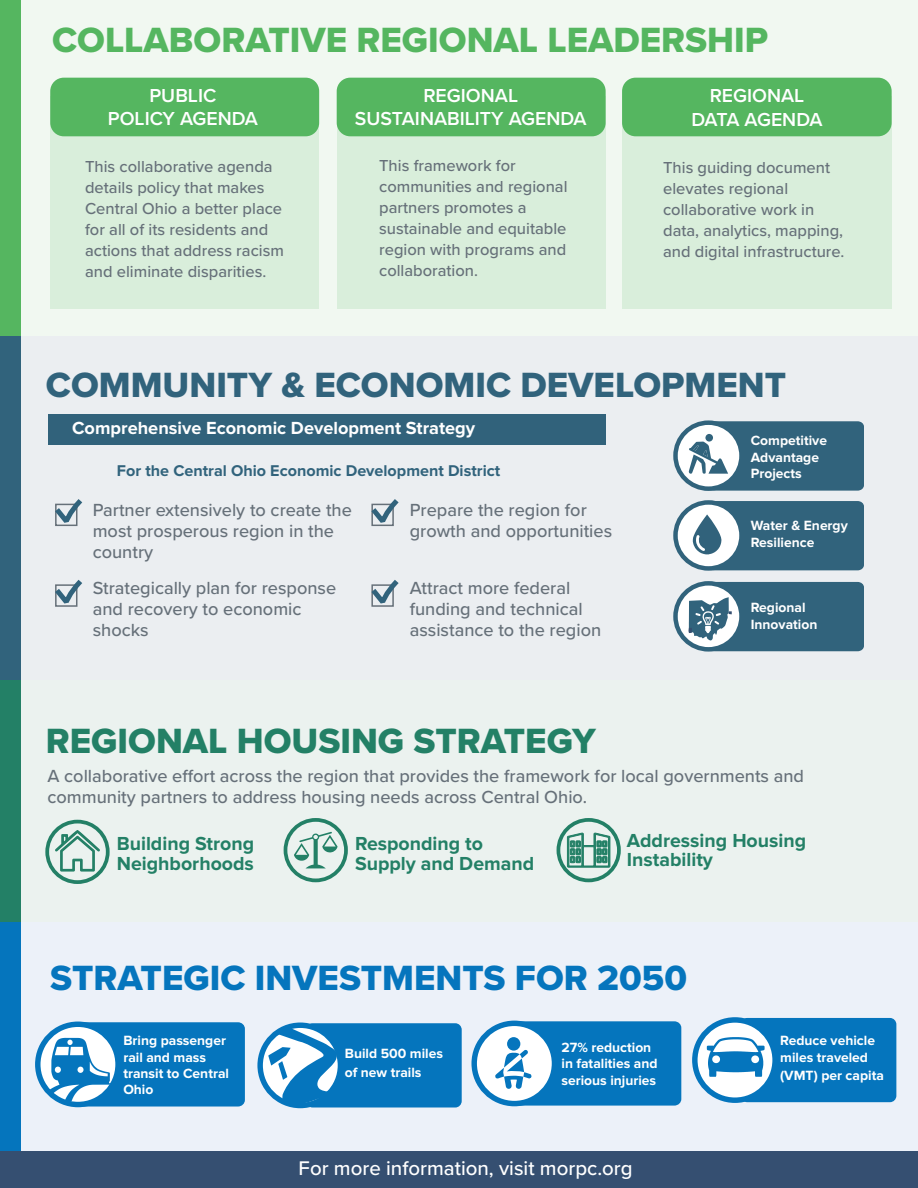
<style>
.page{position:relative;width:918px;height:1188px;background:#fff}
.page>*{position:absolute;margin:0;border:0;box-sizing:border-box;transform-origin:0 0}
.t1{font:36.3px "Proxima Nova Extrabld";color:#55b660}
.t2{font:36.3px "Proxima Nova Extrabld";color:#31637c}
.t3{font:36.3px "Proxima Nova Extrabld";color:#0575bd}
.t4{font:36.3px "Proxima Nova Extrabld";color:#238066}
.t5{font:500 20.55px "Proxima Nova";color:#fff}
.t6{font:700 19.5px/19.5px "Proxima Nova";color:#238066}
.t7{font:600 19.5px/23.4px "Proxima Nova";color:#fff;text-align:center}
.t8{font:600 19.5px "Proxima Nova";letter-spacing:-.035em;color:#fff}
.t9{font:500 18.15px/21px "Proxima Nova";color:#667079}
.t10{font:700 18.15px "Proxima Nova";color:#fff}
.t11{font:500 16.5px/21px "Proxima Nova";color:#667079}
.t12{font:700 16.2px "Proxima Nova";color:#31637c}
.t13{font:700 13.8px/16.6px "Proxima Nova";color:#fff}
</style>
<div class="page">
<div style="left:0;top:0;width:918px;height:345px;background:#f1f8f1"></div>
<div style="left:6px;top:336px;width:912px;height:344px;background:#ebeef1"></div>
<div style="left:6px;top:680px;width:912px;height:242px;background:#ebf2ef"></div>
<div style="left:1px;top:922px;width:917px;height:230px;background:#ecf1f9"></div>
<div style="left:0;top:0;width:21px;height:341px;background:#55b660"></div>
<div style="left:0;top:337px;width:21px;height:343px;background:#31637c"></div>
<div style="left:0;top:680px;width:21px;height:242px;background:#238066"></div>
<div style="left:0;top:922px;width:21px;height:230px;background:#0575bd"></div>
<div style="left:50px;top:96px;width:269px;height:213px;background:#d9eedb"></div>
<div style="left:337px;top:96px;width:269px;height:213px;background:#d9eedb"></div>
<div style="left:622px;top:96px;width:270px;height:213px;background:#d9eedb"></div>
<div style="left:50px;top:78px;width:269px;height:58px;background:#55b660;border-radius:13px"></div>
<div style="left:337px;top:78px;width:269px;height:58px;background:#55b660;border-radius:13px"></div>
<div style="left:622px;top:78px;width:270px;height:58px;background:#55b660;border-radius:13px"></div>
<div style="left:0;top:1151px;width:918px;height:37px;background:#354f71"></div>
<div style="left:76px;top:1022px;width:169px;height:85px;background:#0575bd;border-radius:7px"></div>
<svg style="left:38px;top:1024px;width:80px;height:81px"></svg>
<div style="left:35px;top:1022px;width:86px;height:85px;border:5px solid #0575bd;border-radius:50%"></div>
<div style="left:306px;top:1023px;width:156px;height:85px;background:#0575bd;border-radius:6px"></div>
<svg style="left:260px;top:1025px;width:80px;height:81px"></svg>
<div style="left:257px;top:1023px;width:86px;height:85px;border:5px solid #0575bd;border-radius:50%"></div>
<div style="left:513px;top:1021px;width:168px;height:85px;background:#0575bd;border-radius:7px"></div>
<svg style="left:474px;top:1023px;width:80px;height:81px;background:#deecf6"></svg>
<div style="left:471px;top:1021px;width:86px;height:85px;border:5px solid #0575bd;border-radius:50%"></div>
<div style="left:741px;top:1018px;width:155px;height:84px;background:#0575bd;border-radius:6px"></div>
<svg style="left:695px;top:1020px;width:80px;height:80px;background:#d6e8f4"></svg>
<div style="left:692px;top:1017px;width:86px;height:86px;border:5px solid #0575bd;border-radius:50%"></div>
<svg style="left:676px;top:423px;width:66px;height:66px"></svg>
<div style="left:673px;top:420px;width:71px;height:71px;border:4px solid #31637c;border-radius:50%"></div>
<svg style="left:676px;top:502px;width:66px;height:66px"></svg>
<div style="left:673px;top:500px;width:71px;height:71px;border:4px solid #31637c;border-radius:50%"></div>
<svg style="left:676px;top:583px;width:66px;height:66px"></svg>
<div style="left:673px;top:581px;width:71px;height:71px;border:4px solid #31637c;border-radius:50%"></div>
<svg style="left:268px;top:1026px;width:69px;height:79px"></svg>
<svg style="left:707px;top:1037px;width:58px;height:40px"></svg>
<div style="left:49px;top:414px;width:557px;height:30px;background:#31627b"></div>
<svg style="left:54px;top:829px;width:47px;height:43px"></svg>
<svg style="left:567px;top:832px;width:44px;height:36px"></svg>
<svg style="left:294px;top:832px;width:44px;height:36px"></svg>
<div style="left:45px;top:820px;width:65px;height:64px;border:4px solid #238066;border-radius:50%"></div>
<div style="left:284px;top:818px;width:64px;height:64px;border:4px solid #238066;border-radius:50%"></div>
<div style="left:557px;top:818px;width:64px;height:64px;border:4px solid #238066;border-radius:50%"></div>
<svg style="left:55px;top:499px;width:28px;height:27px"></svg>
<svg style="left:371px;top:499px;width:28px;height:27px"></svg>
<svg style="left:55px;top:579px;width:28px;height:28px"></svg>
<svg style="left:371px;top:580px;width:28px;height:27px"></svg>
<div style="left:507px;top:1037px;width:13px;height:14px;background:#0575bd;border-radius:50%"></div>
<svg style="left:495px;top:1050px;width:37px;height:39px"></svg>
<svg style="left:46px;top:1038px;width:69px;height:63px"></svg>
<svg style="left:689px;top:421px;width:175px;height:70px;background:#557e92"></svg>
<svg style="left:693px;top:501px;width:171px;height:69px;background:#4f798f"></svg>
<svg style="left:689px;top:582px;width:175px;height:69px;background:#4b768c"></svg>
<p class="t1" style="left:52px;top:13px;width:718px">COLLABORATIVE REGIONAL LEADERSHIP</p>
<p class="t7" style="left:149px;top:83px;width:68px">PUBLIC</p>
<p class="t7" style="left:108px;top:107px;width:152px">POLICY AGENDA</p>
<p class="t11" style="left:85px;top:155px;width:189px">This collaborative agenda details policy that makes</p>
<p class="t11" style="left:85px;top:197px;width:200px">Central Ohio a better place for all of its residents and actions that address racism and eliminate disparities.</p>
<p class="t7" style="left:355px;top:83px;width:233px">REGIONAL<br>SUSTAINABILITY AGENDA</p>
<p class="t7" style="left:710px;top:83px;width:96px">REGIONAL</p>
<p class="t8" style="left:691px;top:105px;width:133px">DATA AGENDA</p>
<p class="t11" style="left:379px;top:155px;width:190px">This framework for communities and regional partners promotes a sustainable and equitable region with programs and collaboration.</p>
<p class="t11" style="left:663px;top:156px;width:183px">This guiding document elevates regional collaborative work in data, analytics, mapping, and digital infrastructure.</p>
<p class="t2" style="left:46px;top:358px;width:742px">COMMUNITY &amp; ECONOMIC DEVELOPMENT</p>
<p class="t10" style="left:72px;top:418px;width:405px">Comprehensive Economic Development Strategy</p>
<p class="t12" style="left:117px;top:461px;width:385px">For the Central Ohio Economic Development District</p>
<p class="t9" style="left:93px;top:499px;width:261px">Partner extensively to create the most prosperous region in the country</p>
<p class="t9" style="left:93px;top:577px;width:245px">Strategically plan for response and recovery to economic shocks</p>
<p class="t9" style="left:410px;top:499px;width:204px">Prepare the region for growth and opportunities</p>
<p class="t9" style="left:410px;top:577px;width:193px">Attract more federal funding and technical assistance to the region</p>
<p class="t4" style="left:46px;top:714px;width:552px">REGIONAL HOUSING STRATEGY</p>
<p class="t13" style="left:751px;top:432px;width:78px">Competitive<br>Advantage<br>Projects</p>
<p class="t13" style="left:751px;top:517px;width:99px">Water &amp; Energy<br>Resilience</p>
<p class="t13" style="left:751px;top:600px;width:68px">Regional<br>Innovation</p>
<p class="t9" style="left:48px;top:765px;width:758px">A collaborative effort across the region that provides the framework for local governments and community partners to address housing needs across Central Ohio.</p>
<p class="t6" style="left:117px;top:834px;width:139px">Building Strong<br>Neighborhoods</p>
<p class="t6" style="left:627px;top:831px;width:181px">Addressing Housing<br>Instability</p>
<p class="t6" style="left:355px;top:834px;width:130px">Responding to</p>
<p class="t6" style="left:355px;top:854px;width:181px">Supply and Demand</p>
<p class="t3" style="left:50px;top:951px;width:638px">STRATEGIC INVESTMENTS FOR 2050</p>
<p class="t13" style="left:123px;top:1033px;width:107px">Bring passenger rail and mass transit to Central<br>Ohio</p>
<p class="t13" style="left:345px;top:1044px;width:100px;line-height:19.6px">Build 500 miles of new trails</p>
<p class="t13" style="left:562px;top:1039px;width:98px">27% reduction in fatalities and serious injuries</p>
<p class="t13" style="left:780px;top:1032px;width:96px">Reduce vehicle miles traveled</p>
<p class="t13" style="left:780px;top:1067px;width:105px">(VMT) per capita</p>
<p class="t5" style="left:299px;top:1153px;width:335px">For more information, visit morpc.org</p>
</div>
